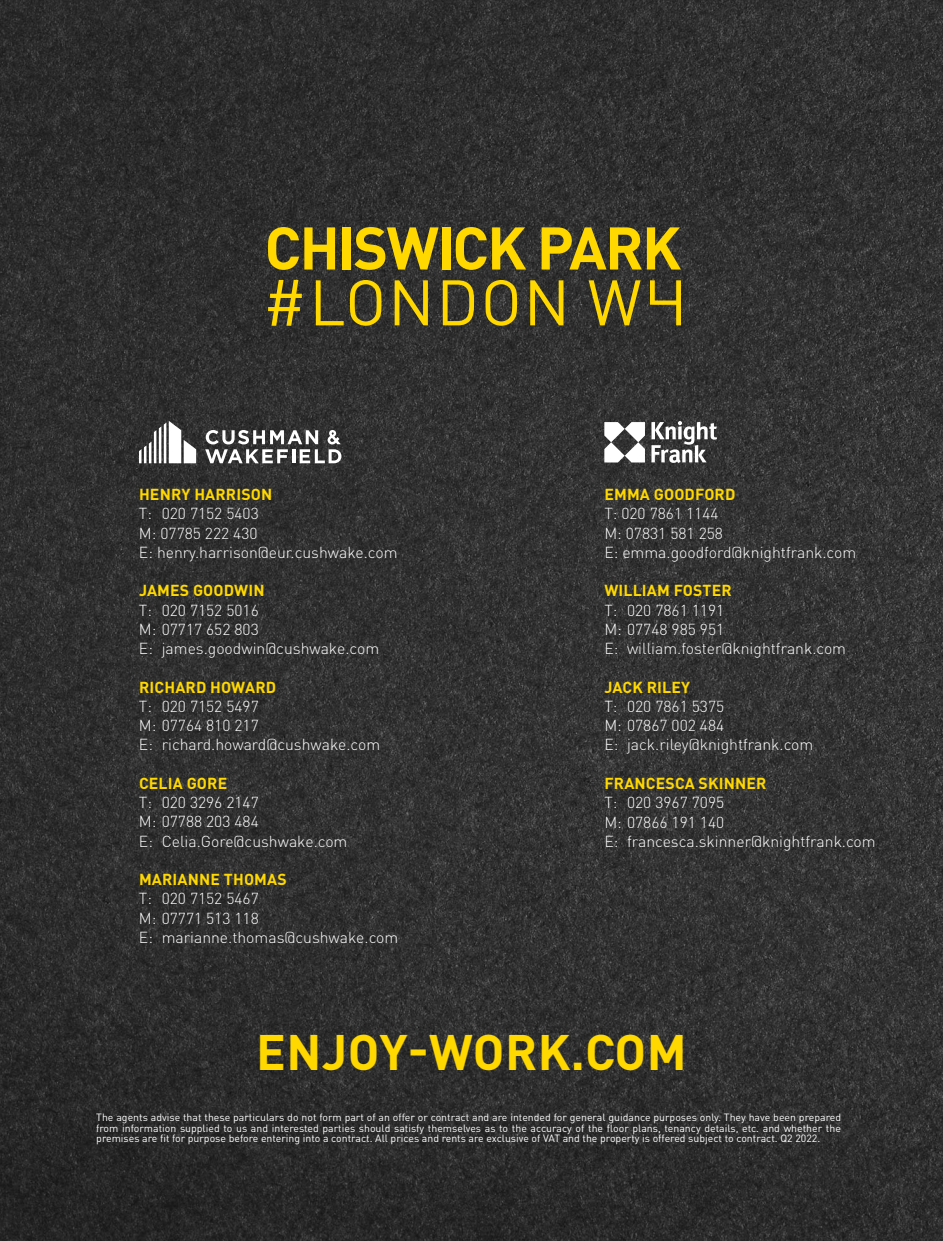
<style>
.page{position:relative;width:943px;height:1241px;background:#fff}
.page>*{position:absolute;margin:0;border:0;box-sizing:border-box;transform-origin:0 0}
.t1{font:700 49.18px "DIN Pro";letter-spacing:.01em;color:#ffd800}
.t2{font:300 15.75px/19.2px "DIN Pro";color:#fff}
.t3{font:700 15.75px "DIN Pro";letter-spacing:.01em;color:#ffd800}
.t4{font:10.5px/10.5px "DIN Pro";color:#fff;text-align:justify}
</style>
<div class="page">
<img style="left:0;top:0;width:943px;height:1240px">
<svg style="left:604px;top:422px;width:41px;height:40px"></svg>
<svg style="left:651px;top:421px;width:66px;height:42px"></svg>
<svg style="left:268px;top:227px;width:67px;height:43px;background:#968217"></svg>
<div style="left:342px;top:227px;width:8px;height:42px;background:#ffd800"></div>
<svg style="left:354px;top:227px;width:84px;height:43px;background:#978417"></svg>
<div style="left:442px;top:227px;width:8px;height:42px;background:#ffd800"></div>
<svg style="left:455px;top:227px;width:71px;height:43px;background:#917e1a"></svg>
<svg style="left:541px;top:227px;width:140px;height:42px;background:#9b8718"></svg>
<svg style="left:268px;top:280px;width:34px;height:46px;background:#82721c"></svg>
<svg style="left:316px;top:280px;width:27px;height:45px"></svg>
<svg style="left:350px;top:280px;width:31px;height:46px"></svg>
<svg style="left:394px;top:280px;width:34px;height:45px;background:#86761d"></svg>
<svg style="left:443px;top:280px;width:31px;height:45px"></svg>
<svg style="left:485px;top:280px;width:32px;height:46px"></svg>
<svg style="left:530px;top:280px;width:33px;height:45px"></svg>
<svg style="left:588px;top:280px;width:52px;height:45px;background:#766921"></svg>
<svg style="left:650px;top:280px;width:31px;height:45px"></svg>
<svg style="left:139px;top:421px;width:57px;height:42px"></svg>
<svg style="left:205px;top:430px;width:136px;height:33px"></svg>
<p class="t3" style="left:139px;top:483px;width:135px">HENRY HARRISON</p>
<p class="t2" style="left:139px;top:503px;width:260px">T: 020 7152 5403<br>M: 07785 222 430<br>E: henry.harrison@eur.cushwake.com</p>
<p class="t3" style="left:139px;top:580px;width:127px">JAMES GOODWIN</p>
<p class="t2" style="left:139px;top:599px;width:242px">T: 020 7152 5016<br>M: 07717 652 803<br>E: james.goodwin@cushwake.com</p>
<p class="t3" style="left:139px;top:676px;width:139px">RICHARD HOWARD</p>
<p class="t2" style="left:139px;top:695px;width:243px">T: 020 7152 5497<br>M: 07764 810 217<br>E: richard.howard@cushwake.com</p>
<p class="t3" style="left:139px;top:772px;width:90px">CELIA GORE</p>
<p class="t2" style="left:139px;top:792px;width:210px">T: 020 3296 2147<br>M: 07788 203 484<br>E: Celia.Gore@cushwake.com</p>
<p class="t3" style="left:139px;top:868px;width:149px">MARIANNE THOMAS</p>
<p class="t2" style="left:139px;top:888px;width:261px">T: 020 7152 5467<br>M: 07771 513 118<br>E: marianne.thomas@cushwake.com</p>
<p class="t3" style="left:604px;top:483px;width:133px">EMMA GOODFORD</p>
<p class="t2" style="left:604px;top:503px;width:253px">T: 020 7861 1144<br>M: 07831 581 258<br>E: emma.goodford@knightfrank.com</p>
<p class="t3" style="left:604px;top:580px;width:129px">WILLIAM FOSTER</p>
<p class="t2" style="left:604px;top:599px;width:243px">T: 020 7861 1191<br>M: 07748 985 951<br>E: william.foster@knightfrank.com</p>
<p class="t3" style="left:604px;top:676px;width:87px">JACK RILEY</p>
<p class="t2" style="left:604px;top:696px;width:210px">T: 020 7861 5375<br>M: 07867 002 484<br>E: jack.riley@knightfrank.com</p>
<p class="t3" style="left:604px;top:772px;width:163px">FRANCESCA SKINNER</p>
<p class="t2" style="left:604px;top:792px;width:273px">T: 020 3967 7095<br>M: 07866 191 140<br>E: francesca.skinner@knightfrank.com</p>
<h1 class="t1" style="left:256px;top:1018px;width:432px">ENJOY-WORK.COM</h1>
<p class="t4" style="left:96px;top:1111px;width:746px">The agents advise that these particulars do not form part of an offer or contract and are intended for general guidance purposes only. They have been prepared from information supplied to us and interested parties should satisfy themselves as to the accuracy of the floor plans, tenancy details, etc. and whether the premises are fit for purpose before entering into a contract. All prices and rents are exclusive of VAT and the property is offered subject to contract. Q2 2022.</p>
</div>
